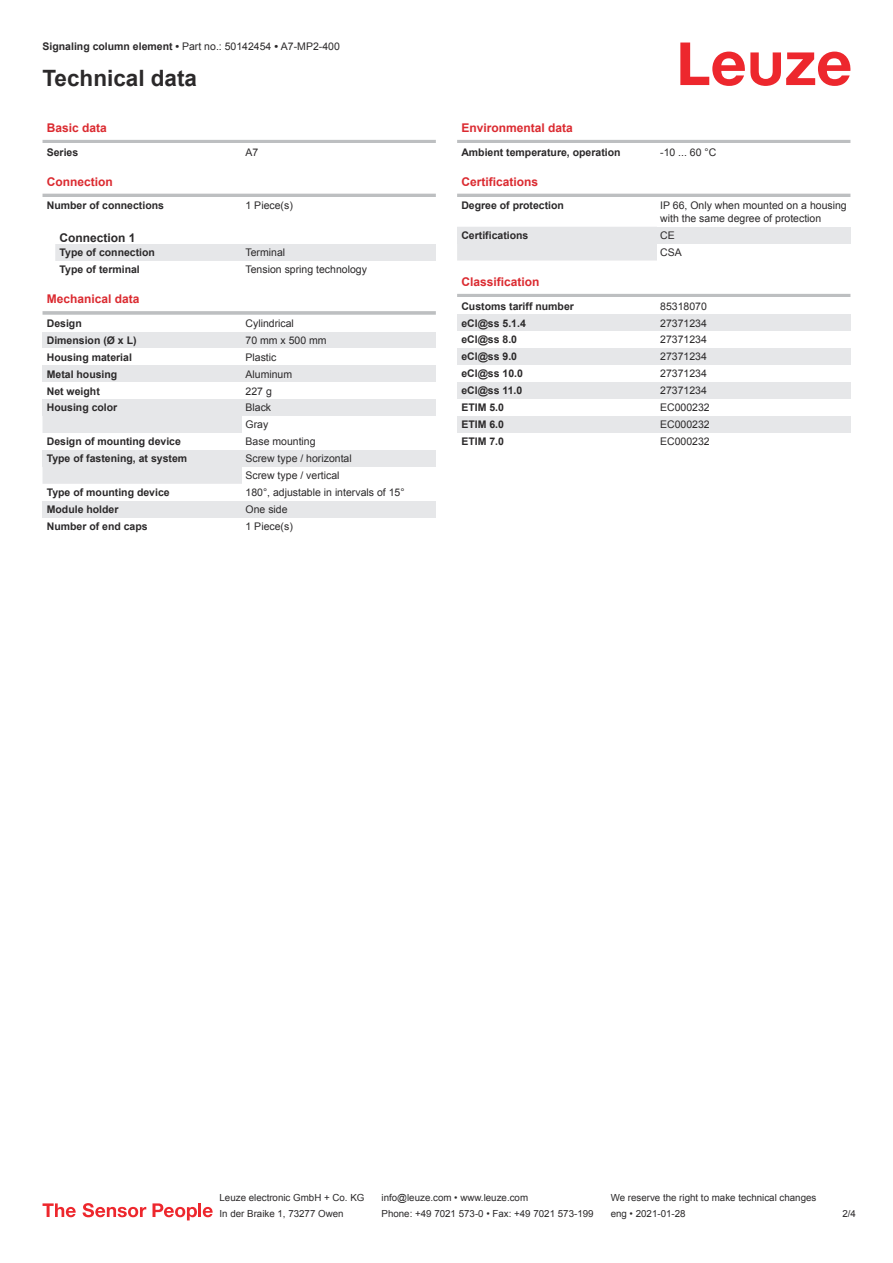
<style>
.page{position:relative;width:893px;height:1263px;background:#fff}
.page>*{position:absolute;margin:0;border:0;box-sizing:border-box;transform-origin:0 0}
.t1{font:700 22.5px "Arial";color:#2b292a}
.t2{font:700 12px "Arial";color:#db2a30}
.t3{font:700 12px "Arial";color:#2b292a}
.t4{font:10.5px/17px "Arial";color:#2b292a}
.t5{font:700 10.5px "Arial";color:#2b292a}
.t6{font:9.75px "Arial";color:#2b292a}
.s1{font-weight:700}
</style>
<div class="page">
<svg style="left:680px;top:43px;width:170px;height:43px"></svg>
<svg style="left:43px;top:244px;width:199px;height:240px;fill:#e6e7e9"></svg>
<hr style="left:43px;top:140px;width:393px;height:3px;background:#bdbfc1">
<hr style="left:43px;top:194px;width:393px;height:3px;background:#bdbfc1">
<div style="left:242px;top:244px;width:194px;height:17px;background:#e6e7e9"></div>
<div style="left:43px;top:295px;width:393px;height:18px;background:#fff"></div>
<hr style="left:43px;top:311px;width:393px;height:4px;background:#c5c7c9">
<div style="left:43px;top:315px;width:199px;height:17px;background:#fff"></div>
<div style="left:43px;top:332px;width:199px;height:16px;background:#e6e7e9"></div>
<div style="left:242px;top:332px;width:194px;height:16px;background:#e6e7e9"></div>
<div style="left:43px;top:348px;width:199px;height:17px;background:#fff"></div>
<div style="left:43px;top:365px;width:199px;height:17px;background:#e6e7e9"></div>
<div style="left:242px;top:365px;width:194px;height:17px;background:#e6e7e9"></div>
<div style="left:43px;top:382px;width:199px;height:17px;background:#fff"></div>
<div style="left:43px;top:399px;width:199px;height:17px;background:#e6e7e9"></div>
<div style="left:242px;top:399px;width:194px;height:17px;background:#e6e7e9"></div>
<div style="left:43px;top:433px;width:199px;height:17px;background:#fff"></div>
<div style="left:43px;top:450px;width:199px;height:17px;background:#e6e7e9"></div>
<div style="left:242px;top:450px;width:194px;height:17px;background:#e6e7e9"></div>
<div style="left:43px;top:501px;width:199px;height:17px;background:#e6e7e9"></div>
<div style="left:242px;top:501px;width:194px;height:17px;background:#e6e7e9"></div>
<div style="left:457px;top:244px;width:200px;height:17px;background:#e6e7e9"></div>
<hr style="left:457px;top:140px;width:393px;height:3px;background:#bdbfc1">
<hr style="left:457px;top:194px;width:393px;height:3px;background:#bdbfc1">
<div style="left:457px;top:227px;width:200px;height:17px;background:#e6e7e9"></div>
<div style="left:657px;top:227px;width:193px;height:17px;background:#e6e7e9"></div>
<hr style="left:457px;top:294px;width:393px;height:3px;background:#bdbfc1">
<div style="left:457px;top:314px;width:200px;height:17px;background:#e6e7e9"></div>
<div style="left:657px;top:314px;width:193px;height:17px;background:#e6e7e9"></div>
<div style="left:457px;top:348px;width:200px;height:17px;background:#e6e7e9"></div>
<div style="left:657px;top:348px;width:193px;height:17px;background:#e6e7e9"></div>
<div style="left:457px;top:382px;width:200px;height:17px;background:#e6e7e9"></div>
<div style="left:657px;top:382px;width:193px;height:17px;background:#e6e7e9"></div>
<div style="left:457px;top:416px;width:200px;height:17px;background:#e6e7e9"></div>
<div style="left:657px;top:416px;width:193px;height:17px;background:#e6e7e9"></div>
<svg style="left:43px;top:1203px;width:33px;height:14px"></svg>
<svg style="left:83px;top:1203px;width:63px;height:14px"></svg>
<svg style="left:153px;top:1203px;width:44px;height:17px"></svg>
<hr style="left:198px;top:1203px;width:3px;height:14px;background:#ed272d">
<svg style="left:203px;top:1207px;width:10px;height:10px"></svg>
<p class="t4" style="left:43px;top:39px;width:299px"><span class="s1">Signaling column element •</span> Part no.: 50142454 <span class="s1">•</span> A7-MP2-400</p>
<h1 class="t1" style="left:43px;top:69px;width:156px">Technical data</h1>
<p class="t2" style="left:47px;top:123px;width:62px">Basic data</p>
<p class="t5" style="left:47px;top:148px;width:33px">Series</p>
<p class="t4" style="left:246px;top:144px;width:14px">A7</p>
<p class="t2" style="left:47px;top:177px;width:67px">Connection</p>
<p class="t5" style="left:47px;top:202px;width:119px">Number of connections</p>
<p class="t4" style="left:246px;top:198px;width:49px">1 Piece(s)</p>
<p class="t3" style="left:60px;top:233px;width:78px">Connection 1</p>
<p class="t5" style="left:60px;top:248px;width:97px">Type of connection</p>
<p class="t4" style="left:246px;top:245px;width:41px">Terminal</p>
<p class="t5" style="left:60px;top:265px;width:82px">Type of terminal</p>
<p class="t4" style="left:246px;top:262px;width:123px">Tension spring technology</p>
<p class="t2" style="left:47px;top:294px;width:94px">Mechanical data</p>
<p class="t5" style="left:47px;top:319px;width:37px">Design</p>
<p class="t4" style="left:246px;top:316px;width:50px">Cylindrical</p>
<p class="t5" style="left:47px;top:336px;width:91px">Dimension (Ø x L)</p>
<p class="t4" style="left:246px;top:333px;width:83px">70 mm x 500 mm</p>
<p class="t5" style="left:47px;top:353px;width:87px">Housing material</p>
<p class="t4" style="left:246px;top:349px;width:32px">Plastic</p>
<p class="t5" style="left:47px;top:370px;width:72px">Metal housing</p>
<p class="t4" style="left:246px;top:366px;width:48px">Aluminum</p>
<p class="t5" style="left:47px;top:387px;width:55px">Net weight</p>
<p class="t4" style="left:246px;top:383px;width:28px">227 g</p>
<p class="t5" style="left:47px;top:404px;width:72px">Housing color</p>
<p class="t4" style="left:246px;top:400px;width:27px">Black<br>Gray</p>
<p class="t5" style="left:47px;top:437px;width:136px">Design of mounting device</p>
<p class="t4" style="left:246px;top:434px;width:72px">Base mounting</p>
<p class="t5" style="left:47px;top:454px;width:142px">Type of fastening, at system</p>
<p class="t4" style="left:246px;top:451px;width:108px">Screw type / horizontal<br>Screw type / vertical</p>
<p class="t5" style="left:47px;top:488px;width:124px">Type of mounting device</p>
<p class="t4" style="left:246px;top:485px;width:160px">180°, adjustable in intervals of 15°</p>
<p class="t5" style="left:47px;top:505px;width:73px">Module holder</p>
<p class="t4" style="left:246px;top:502px;width:44px">One side</p>
<p class="t5" style="left:47px;top:522px;width:102px">Number of end caps</p>
<p class="t4" style="left:246px;top:519px;width:49px">1 Piece(s)</p>
<p class="t2" style="left:461px;top:123px;width:113px">Environmental data</p>
<p class="t5" style="left:461px;top:148px;width:161px">Ambient temperature, operation</p>
<p class="t4" style="left:660px;top:144px;width:58px">-10 ... 60 °C</p>
<p class="t2" style="left:461px;top:177px;width:78px">Certifications</p>
<p class="t5" style="left:461px;top:202px;width:104px">Degree of protection</p>
<p class="t4" style="left:660px;top:200px;width:188px;line-height:12.6px">IP 66, Only when mounted on a housing with the same degree of protection</p>
<p class="t5" style="left:461px;top:231px;width:69px">Certifications</p>
<p class="t4" style="left:660px;top:228px;width:23px">CE<br>CSA</p>
<p class="t2" style="left:461px;top:277px;width:80px">Classification</p>
<p class="t5" style="left:461px;top:302px;width:114px">Customs tariff number</p>
<p class="t4" style="left:660px;top:298px;width:48px">85318070</p>
<p class="t5" style="left:461px;top:319px;width:66px">eCl@ss 5.1.4</p>
<p class="t4" style="left:660px;top:315px;width:48px">27371234</p>
<p class="t5" style="left:461px;top:336px;width:57px">eCl@ss 8.0</p>
<p class="t4" style="left:660px;top:332px;width:48px">27371234</p>
<p class="t5" style="left:461px;top:352px;width:57px">eCl@ss 9.0</p>
<p class="t4" style="left:660px;top:349px;width:48px">27371234</p>
<p class="t5" style="left:461px;top:369px;width:63px">eCl@ss 10.0</p>
<p class="t4" style="left:660px;top:366px;width:48px">27371234</p>
<p class="t5" style="left:461px;top:386px;width:63px">eCl@ss 11.0</p>
<p class="t4" style="left:660px;top:383px;width:48px">27371234</p>
<p class="t5" style="left:461px;top:403px;width:44px">ETIM 5.0</p>
<p class="t4" style="left:660px;top:400px;width:51px">EC000232</p>
<p class="t5" style="left:461px;top:420px;width:44px">ETIM 6.0</p>
<p class="t4" style="left:660px;top:417px;width:51px">EC000232</p>
<p class="t5" style="left:461px;top:437px;width:44px">ETIM 7.0</p>
<p class="t4" style="left:660px;top:434px;width:51px">EC000232</p>
<p class="t6" style="left:220px;top:1194px;width:146px">Leuze electronic GmbH + Co. KG</p>
<p class="t6" style="left:381px;top:1194px;width:148px">info@leuze.com • www.leuze.com</p>
<p class="t6" style="left:611px;top:1194px;width:207px">We reserve the right to make technical changes</p>
<p class="t6" style="left:220px;top:1210px;width:126px">In der Braike 1, 73277 Owen</p>
<p class="t6" style="left:381px;top:1210px;width:214px">Phone: +49 7021 573-0 • Fax: +49 7021 573-199</p>
<p class="t6" style="left:611px;top:1210px;width:76px">eng • 2021-01-28</p>
<p class="t6" style="left:842px;top:1210px;width:15px">2 /4</p>
</div>
